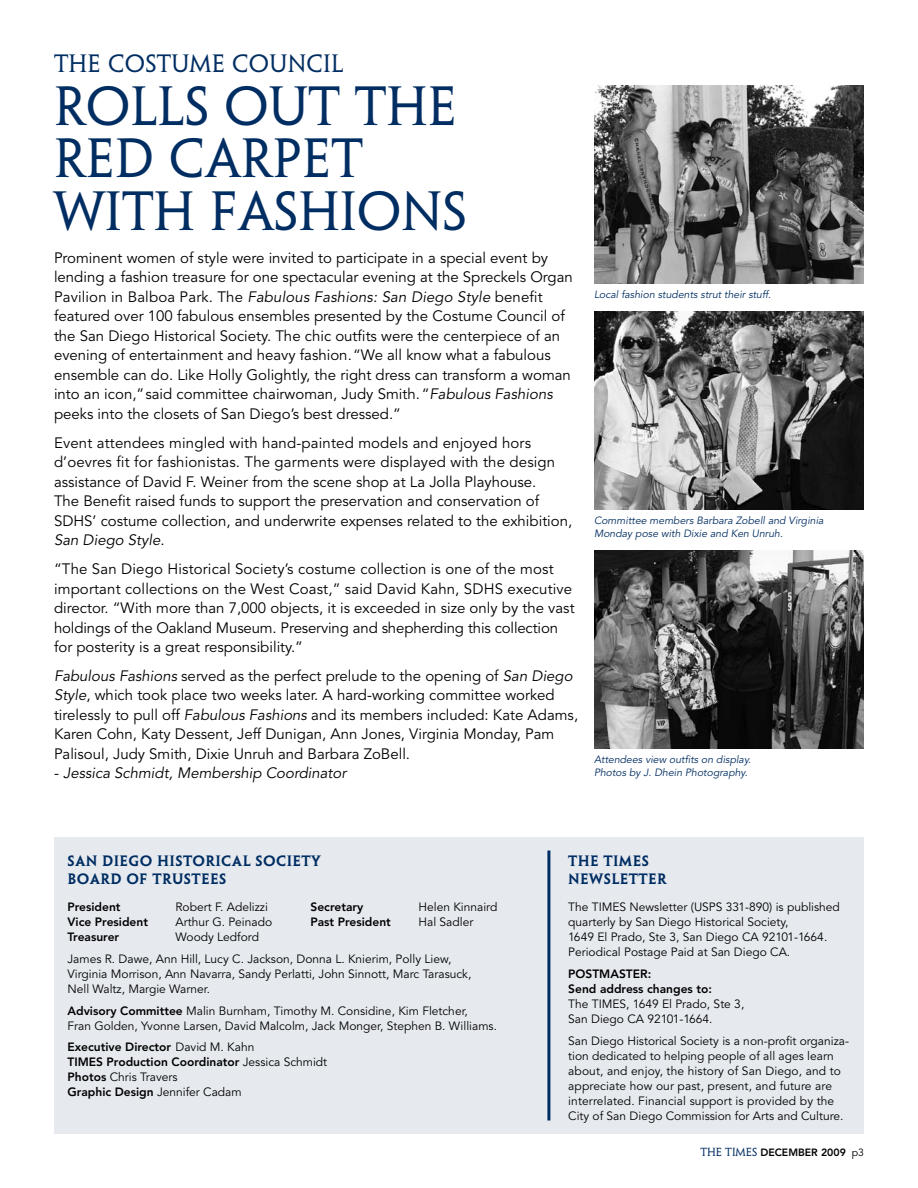
<style>
.page{position:relative;width:918px;height:1188px;background:#fff}
.page>*{position:absolute;margin:0;border:0;box-sizing:border-box;transform-origin:0 0}
.t1{font:49.5px/52.5px "Penumbra MM 365 1000";color:#002d62}
.t2{font:22.5px "Penumbra MM 365 1000";letter-spacing:.01em;color:#002d62}
.t3{font:15px/19.5px "Avenir";color:#000}
.t4{font:italic 15px "Avenir";color:#000}
.t5{font:13.5px/18px "Penumbra MM 585 1000";letter-spacing:.025em;color:#002d62}
.t6{font:12px/15px "Avenir";color:#000}
.t7{font:800 12px/15px "Avenir";color:#000}
.t8{font:italic 10.5px/13.5px "Avenir";color:#002d62}
.t9{font:800 10.5px "Avenir";color:#000}
.s1{font-style:italic}
.s2{font-style:normal}
.s3{font-family:"Penumbra MM 365 1000";font-weight:400;color:#002d62}
.s4{font-weight:400}
.s5{font-weight:800}
</style>
<div class="page">
<div style="left:54px;top:837px;width:810px;height:297px;background:#e6eaef"></div>
<img style="left:594px;top:86px;width:270px;height:198px">
<img style="left:594px;top:312px;width:270px;height:198px">
<img style="left:594px;top:551px;width:270px;height:197px">
<hr style="left:547px;top:850px;width:3px;height:270px;background:#002d62">
<h2 class="t2" style="left:54px;top:51px;width:291px">THE COSTUME COUNCIL</h2>
<h1 class="t1" style="left:54px;top:80px;width:415px">ROLLS OUT THE<br>RED CARPET<br>WITH FASHIONS</h1>
<p class="t3" style="left:54px;top:248px;width:520px">Prominent women of style were invited to participate in a special event by lending a fashion treasure for one spectacular evening at the Spreckels Organ Pavilion in Balboa Park. The <span class="s1">Fabulous Fashions: San Diego Style</span> benefit featured over 100 fabulous ensembles presented by the Costume Council of the San Diego Historical Society. The chic outfits were the centerpiece of an evening of entertainment and heavy fashion. “We all know what a fabulous ensemble can do. Like Holly Golightly, the right dress can transform a woman into an icon,” said committee chairwoman, Judy Smith. “<span class="s1">Fabulous Fashions </span>peeks into the closets of San Diego’s best dressed.”</p>
<p class="t3" style="left:54px;top:433px;width:520px">Event attendees mingled with hand-painted models and enjoyed hors d’oevres fit for fashionistas. The garments were displayed with the design assistance of David F. Weiner from the scene shop at La Jolla Playhouse.<br>The Benefit raised funds to support the preservation and conservation of SDHS’ costume collection, and underwrite expenses related to the exhibition, <span class="s1">San Diego Style</span>.</p>
<p class="t3" style="left:54px;top:560px;width:522px">“The San Diego Historical Society’s costume collection is one of the most important collections on the West Coast,” said David Kahn, SDHS executive director. “With more than 7,000 objects, it is exceeded in size only by the vast holdings of the Oakland Museum. Preserving and shepherding this collection for posterity is a great responsibility.”</p>
<p class="t3" style="left:54px;top:666px;width:526px"><span class="s1">Fabulous Fashions</span> served as the perfect prelude to the opening of <span class="s1">San Diego Style</span>, which took place two weeks later. A hard-working committee worked tirelessly to pull off <span class="s1">Fabulous Fashions</span> and its members included: Kate Adams, Karen Cohn, Katy Dessent, Jeff Dunigan, Ann Jones, Virginia Monday, Pam Palisoul, Judy Smith, Dixie Unruh and Barbara ZoBell.</p>
<p class="t4" style="left:54px;top:765px;width:294px"><span class="s2">-</span> Jessica Schmidt, Membership Coordinator</p>
<p class="t8" style="left:594px;top:288px;width:179px">Local fashion students strut their stuff.</p>
<p class="t8" style="left:594px;top:514px;width:231px">Committee members Barbara Zobell and Virginia<br>Monday pose with Dixie and Ken Unruh.</p>
<p class="t8" style="left:594px;top:753px;width:159px">Attendees view outfits on display.<br>Photos by J. Dhein Photography.</p>
<p class="t5" style="left:68px;top:851px;width:255px">SAN DIEGO HISTORICAL SOCIETY<br>BOARD OF TRUSTEES</p>
<p class="t5" style="left:568px;top:851px;width:100px">THE TIMES<br>NEWSLETTER</p>
<p class="t7" style="left:68px;top:899px;width:55px">President</p>
<p class="t6" style="left:176px;top:900px;width:94px">Robert F. Adelizzi</p>
<p class="t7" style="left:310px;top:899px;width:54px">Secretary</p>
<p class="t6" style="left:418px;top:900px;width:80px">Helen Kinnaird</p>
<p class="t7" style="left:68px;top:914px;width:82px">Vice President</p>
<p class="t6" style="left:176px;top:915px;width:98px">Arthur G. Peinado</p>
<p class="t7" style="left:310px;top:914px;width:82px">Past President</p>
<p class="t6" style="left:418px;top:915px;width:56px">Hal Sadler</p>
<p class="t7" style="left:68px;top:929px;width:53px">Treasurer</p>
<p class="t6" style="left:568px;top:900px;width:273px">The TIMES Newsletter (USPS 331-890) is published quarterly by San Diego Historical Society,<br>1649 El Prado, Ste 3, San Diego CA 92101-1664.<br>Periodical Postage Paid at San Diego CA.</p>
<p class="t7" style="left:568px;top:966px;width:145px">POSTMASTER:<br>Send address changes to:</p>
<p class="t6" style="left:568px;top:997px;width:178px">The TIMES, 1649 El Prado, Ste 3,<br>San Diego CA 92101-1664.</p>
<p class="t6" style="left:568px;top:1033px;width:282px">San Diego Historical Society is a non-profit organiza&shy;tion dedicated to helping people of all ages learn about, and enjoy, the history of San Diego, and to appreciate how our past, present, and future are interrelated. Financial support is provided by the City of San Diego Commission for Arts and Culture.</p>
<p class="t9" style="left:700px;top:1146px;width:165px"><span class="s3">THE TIMES</span> DECEMBER 2009 <span class="s4">p3</span></p>
<p class="t6" style="left:68px;top:926px;width:385px;line-height:21.8px;text-indent:108px">Woody Ledford<br>James R. Dawe, Ann Hill, Lucy C. Jackson, Donna L. Knierim, Polly Liew,</p>
<p class="t6" style="left:68px;top:967px;width:405px">Virginia Morrison, Ann Navarra, Sandy Perlatti, John Sinnott, Marc Tarasuck,<br>Nell Waltz, Margie Warner.</p>
<p class="t6" style="left:68px;top:1003px;width:431px"><span class="s5">Advisory Committee</span> Malin Burnham, Timothy M. Considine, Kim Fletcher,<br>Fran Golden, Yvonne Larsen, David Malcolm, Jack Monger, Stephen B. Williams.</p>
<p class="t7" style="left:68px;top:1040px;width:261px">Executive Director <span class="s4">David M. Kahn<br></span>TIMES Production Coordinator <span class="s4">Jessica Schmidt </span>Photos <span class="s4">Chris Travers<br></span>Graphic Design <span class="s4">Jennifer Cadam</span></p>
</div>
